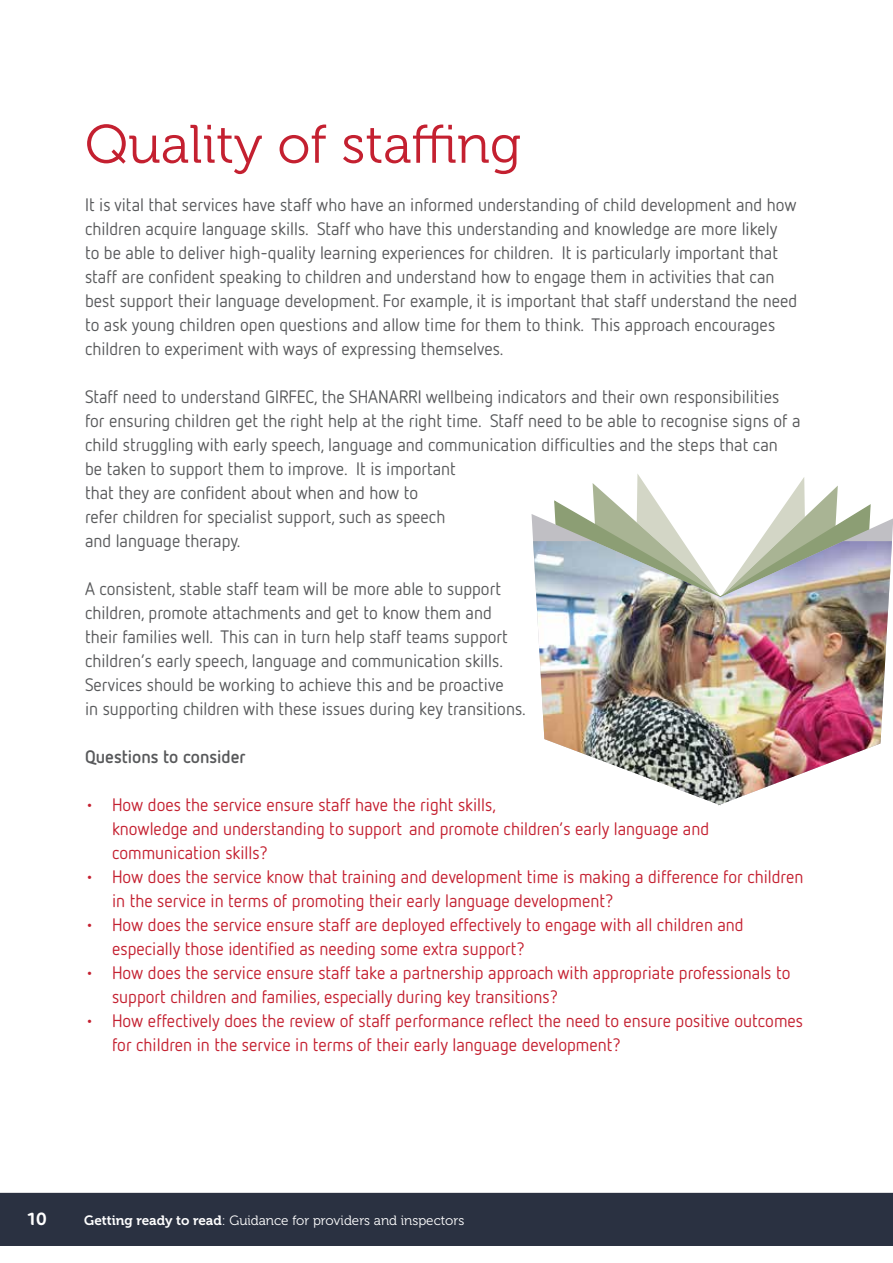
<style>
.page{position:relative;width:893px;height:1263px;background:#fff}
.page>*{position:absolute;margin:0;border:0;box-sizing:border-box;transform-origin:0 0}
.t1{font:54px "Museo 300";color:#c42030}
.t2{font:18px/24px "Netto OT";color:#58595b}
.t3{font:18px/24px "Netto OT";color:#c42030}
.t4{font:700 18px "Netto OT";color:#58595b}
.t5{font:18px "Cocon OT";color:#fff}
.t6{font:13.5px "Museo 300";color:#fff}
.s1{font-family:"Museo 700"}
</style>
<div class="page">
<div style="left:0;top:1193px;width:893px;height:53px;background:#2a3141"></div>
<svg style="left:554px;top:474px;width:317px;height:40px"></svg>
<svg style="left:531px;top:514px;width:362px;height:27px"></svg>
<img style="left:533px;top:541px;width:359px;height:264px">
<h1 class="t1" style="left:85px;top:115px;width:438px">Quality of staffing</h1>
<p class="t2" style="left:85px;top:192px;width:714px">It is vital that services have staff who have an informed understanding of child development and how children acquire language skills. Staff who have this understanding and knowledge are more likely<br>to be able to deliver high-quality learning experiences for children. It is particularly important that staff are confident speaking to children and understand how to engage them in activities that can best support their language development. For example, it is important that staff understand the need to ask young children open questions and allow time for them to think. This approach encourages children to experiment with ways of expressing themselves.</p>
<p class="t2" style="left:85px;top:384px;width:717px">Staff need to understand GIRFEC, the SHANARRI wellbeing indicators and their own responsibilities for ensuring children get the right help at the right time. Staff need to be able to recognise signs of a child struggling with early speech, language and communication difficulties and the steps that can<br>be taken to support them to improve. It is important<br>that they are confident about when and how to<br>refer children for specialist support, such as speech<br>and language therapy.</p>
<p class="t2" style="left:85px;top:576px;width:442px">A consistent, stable staff team will be more able to support children, promote attachments and get to know them and their families well. This can in turn help staff teams support children’s early speech, language and communication skills.<br>Services should be working to achieve this and be proactive<br>in supporting children with these issues during key transitions.</p>
<p class="t4" style="left:85px;top:745px;width:162px">Questions to consider</p>
<p class="t3" style="left:112px;top:792px;width:599px;text-indent:-27px">• How does the service ensure staff have the right skills,<br>knowledge and understanding to support and promote children’s early language and communication skills?</p>
<p class="t3" style="left:112px;top:864px;width:693px;text-indent:-27px">• How does the service know that training and development time is making a difference for children in the service in terms of promoting their early language development?</p>
<p class="t3" style="left:112px;top:912px;width:633px;text-indent:-27px">• How does the service ensure staff are deployed effectively to engage with all children and especially those identified as needing some extra support?</p>
<p class="t3" style="left:112px;top:960px;width:680px;text-indent:-27px">• How does the service ensure staff take a partnership approach with appropriate professionals to support children and families, especially during key transitions?</p>
<p class="t3" style="left:112px;top:1008px;width:693px;text-indent:-27px">• How effectively does the review of staff performance reflect the need to ensure positive outcomes for children in the service in terms of their early language development?</p>
<p class="t5" style="left:26px;top:1209px;width:23px">10</p>
<p class="t6" style="left:84px;top:1213px;width:382px"><span class="s1">Getting ready to read</span>: Guidance for providers and inspectors</p>
</div>
